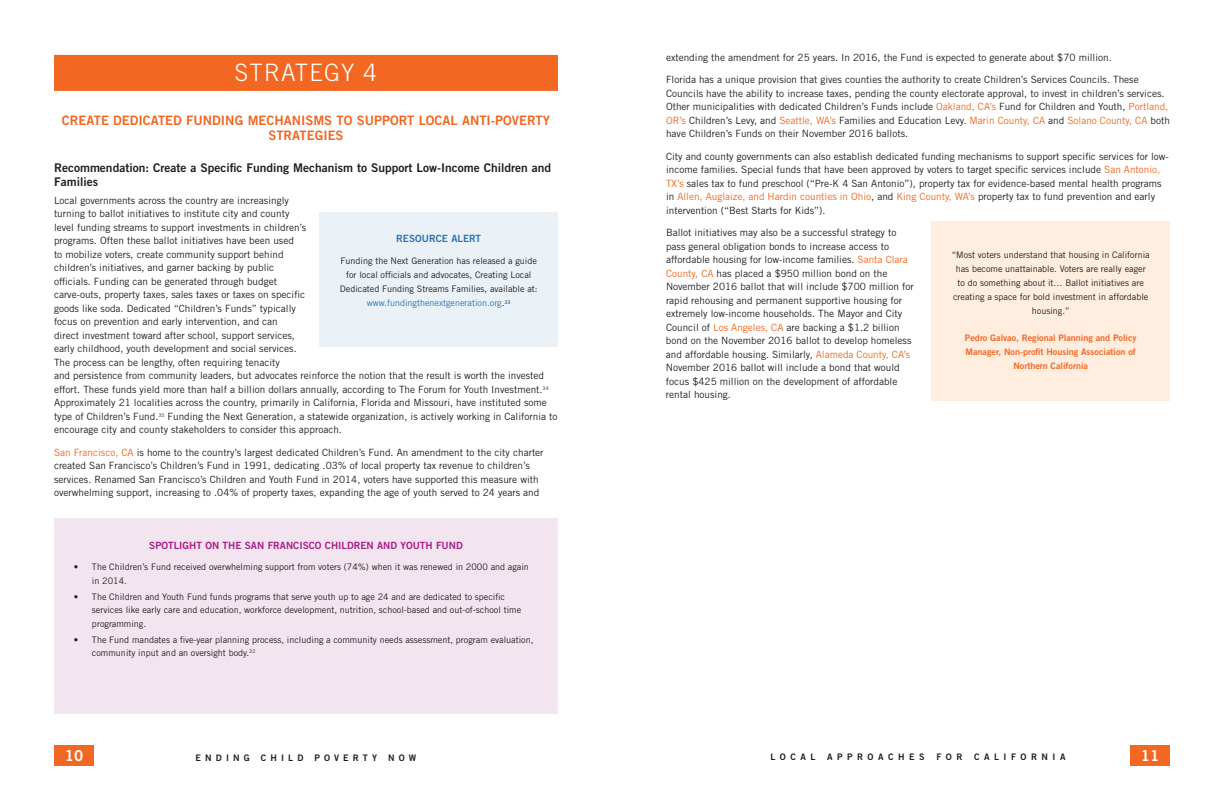
<style>
.page{position:relative;width:1224px;height:792px;background:#fff}
.page>*{position:absolute;margin:0;border:0;box-sizing:border-box;transform-origin:0 0}
.t1{font:300 24px "Trade Gothic";letter-spacing:.05em;color:#fff}
.t2{font:15px "Trade Gothic Bold Two";color:#fff}
.t3{font:13px/15.6px "Trade Gothic Bold Two";color:#f26722;text-align:center}
.t4{font:12px/14px "Trade Gothic Bold Two";color:#231f20}
.t5{font:10px/13.5px "Trade Gothic";color:#231f20}
.t6{font:10px "Trade Gothic Bold Two";color:#ab1d88}
.t7{font:10px "Trade Gothic Bold Two";color:#2f75b5}
.t8{font:9px/14px "Trade Gothic";color:#231f20}
.t9{font:9px/14px "Trade Gothic Bold Two";color:#f26722;text-align:center}
.t10{font:9px "Trade Gothic Bold Two";letter-spacing:.5em;color:#231f20}
.t11{font:9px "Trade Gothic Bold Two";letter-spacing:.46em;color:#231f20}
.s1{color:#f26722}
.s2{color:#2f75b5}
</style>
<div class="page">
<div style="left:54px;top:746px;width:40px;height:20px;background:#f26722"></div>
<div style="left:1130px;top:746px;width:40px;height:20px;background:#f26722"></div>
<div style="left:54px;top:55px;width:504px;height:36px;background:#f26722"></div>
<div style="left:54px;top:518px;width:504px;height:196px;background:#f2e5f0"></div>
<div style="left:320px;top:213px;width:238px;height:134px;background:#eaf1f7"></div>
<div style="left:932px;top:221px;width:238px;height:180px;background:#ffede0"></div>
<h1 class="t1" style="left:235px;top:64px;width:144px">STRATEGY 4</h1>
<h3 class="t3" style="left:62px;top:114px;width:489px">CREATE DEDICATED FUNDING MECHANISMS TO SUPPORT LOCAL ANTI-POVERTY<br>STRATEGIES</h3>
<p class="t4" style="left:54px;top:162px;width:499px">Recommendation: Create a Specific Funding Mechanism to Support Low-Income Children and<br>Families</p>
<p class="t5" style="left:54px;top:195px;width:505px">Local governments across the country are increasingly<br>turning to ballot initiatives to institute city and county<br>level funding streams to support investments in children’s<br>programs. Often these ballot initiatives have been used<br>to mobilize voters, create community support behind<br>children’s initiatives, and garner backing by public<br>officials. Funding can be generated through budget<br>carve-outs, property taxes, sales taxes or taxes on specific<br>goods like soda. Dedicated “Children’s Funds” typically<br>focus on prevention and early intervention, and can<br>direct investment toward after school, support services,<br>early childhood, youth development and social services.<br>The process can be lengthy, often requiring tenacity<br>and persistence from community leaders, but advocates reinforce the notion that the result is worth the invested effort. These funds yield more than half a billion dollars annually, according to The Forum for Youth Investment.<sup>34<br></sup>Approximately 21 localities across the country, primarily in California, Florida and Missouri, have instituted some type of Children’s Fund.<sup>35</sup> Funding the Next Generation, a statewide organization, is actively working in California to encourage city and county stakeholders to consider this approach.</p>
<p class="t5" style="left:54px;top:447px;width:491px"><span class="s1">San Francisco, CA</span> is home to the country’s largest dedicated Children’s Fund. An amendment to the city charter created San Francisco’s Children’s Fund in 1991, dedicating .03% of local property tax revenue to children’s services. Renamed San Francisco’s Children and Youth Fund in 2014, voters have supported this measure with overwhelming support, increasing to .04% of property taxes, expanding the age of youth served to 24 years and</p>
<p class="t7" style="left:396px;top:235px;width:86px">RESOURCE ALERT</p>
<p class="t8" style="left:340px;top:255px;width:199px;text-align:center">Funding the Next Generation has released a guide for local officials and advocates, Creating Local Dedicated Funding Streams Families, available at: <span class="s2">www.fundingthenextgeneration.org</span>.<sup>33</sup></p>
<p class="t6" style="left:149px;top:542px;width:315px">SPOTLIGHT ON THE SAN FRANCISCO CHILDREN AND YOUTH FUND</p>
<p class="t8" style="left:92px;top:562px;width:438px;line-height:13.5px;text-indent:-18px">• The Children’s Fund received overwhelming support from voters (74%) when it was renewed in 2000 and again in 2014.</p>
<p class="t8" style="left:92px;top:591px;width:431px;line-height:13.5px;text-indent:-18px">• The Children and Youth Fund funds programs that serve youth up to age 24 and are dedicated to specific services like early care and education, workforce development, nutrition, school-based and out-of-school time programming.</p>
<p class="t8" style="left:92px;top:634px;width:443px;line-height:13.5px;text-indent:-18px">• The Fund mandates a five-year planning process, including a community needs assessment, program evaluation, community input and an oversight body.<sup>32</sup></p>
<p class="t5" style="left:666px;top:52px;width:447px">extending the amendment for 25 years. In 2016, the Fund is expected to generate about $70 million.</p>
<p class="t5" style="left:666px;top:74px;width:505px">Florida has a unique provision that gives counties the authority to create Children’s Services Councils. These Councils have the ability to increase taxes, pending the county electorate approval, to invest in children’s services.<br>Other municipalities with dedicated Children’s Funds include <span class="s1">Oakland, CA’s</span> Fund for Children and Youth, <span class="s1">Portland, OR’s</span> Children’s Levy, and <span class="s1">Seattle, WA’s</span> Families and Education Levy. <span class="s1">Marin County, CA</span> and <span class="s1">Solano County, CA</span> both have Children’s Funds on their November 2016 ballots.</p>
<p class="t5" style="left:666px;top:151px;width:504px">City and county governments can also establish dedicated funding mechanisms to support specific services for low&shy;income families. Special funds that have been approved by voters to target specific services include <span class="s1">San Antonio, TX’s</span> sales tax to fund preschool (“Pre-K 4 San Antonio”), property tax for evidence-based mental health programs in <span class="s1">Allen, Auglaize, and Hardin counties in Ohio</span>, and <span class="s1">King County, WA’s</span> property tax to fund prevention and early intervention (“Best Starts for Kids”).</p>
<p class="t5" style="left:666px;top:227px;width:249px">Ballot initiatives may also be a successful strategy to pass general obligation bonds to increase access to affordable housing for low-income families. <span class="s1">Santa Clara County, CA</span> has placed a $950 million bond on the November 2016 ballot that will include $700 million for rapid rehousing and permanent supportive housing for extremely low-income households. The Mayor and City Council of <span class="s1">Los Angeles, CA</span> are backing a $1.2 billion bond on the November 2016 ballot to develop homeless and affordable housing. Similarly, <span class="s1">Alameda County, CA’s </span>November 2016 ballot will include a bond that would focus $425 million on the development of affordable rental housing.</p>
<p class="t8" style="left:952px;top:249px;width:199px;text-align:center">“Most voters understand that housing in California has become unattainable. Voters are really eager to do something about it… Ballot initiatives are creating a space for bold investment in affordable housing.”</p>
<p class="t9" style="left:965px;top:332px;width:173px">Pedro Galvao, Regional Planning and Policy<br>Manager, Non-profit Housing Association of<br>Northern California</p>
<h2 class="t2" style="left:65px;top:750px;width:20px">10</h2>
<p class="t11" style="left:196px;top:754px;width:222px">ENDING CHILD POVERTY NOW</p>
<p class="t10" style="left:770px;top:754px;width:47px">LOCAL</p>
<p class="t10" style="left:827px;top:754px;width:99px">APPROACHES</p>
<p class="t10" style="left:936px;top:754px;width:28px">FOR</p>
<p class="t10" style="left:974px;top:754px;width:93px">CALIFORNIA</p>
<h2 class="t2" style="left:1141px;top:750px;width:20px">11</h2>
</div>
